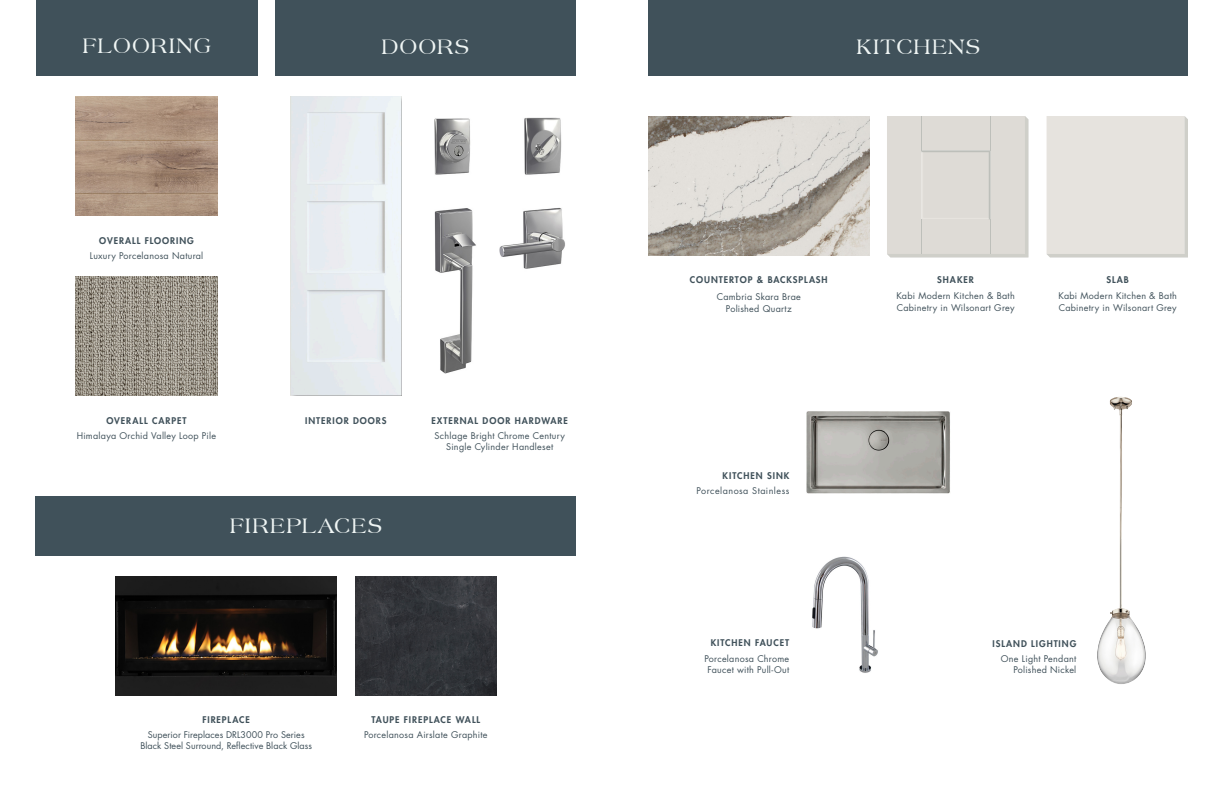
<style>
.page{position:relative;width:1224px;height:792px;background:#fff}
.page>*{position:absolute;margin:0;border:0;box-sizing:border-box;transform-origin:0 0}
.Category{font:22px "Americana BT";letter-spacing:.05em;color:#eff5f4}
.Item_Description{font:9px/12px "Futura Std";letter-spacing:.025em;color:#40515a}
.Item_Name{font:800 9px "Futura Std";letter-spacing:.105em;color:#40515a}
.Item_Description-2{font:9px "Futura Std";letter-spacing:.055em;color:#40515a}
</style>
<div class="page">
<div style="left:1047px;top:116px;width:141px;height:141px;background:#e6e3de"></div>
<div style="left:887px;top:116px;width:141px;height:141px;background:#dedbd6"></div>
<div style="left:36px;top:496px;width:540px;height:60px;background:#40515a"></div>
<img style="left:355px;top:576px;width:141px;height:120px">
<img style="left:116px;top:576px;width:221px;height:120px">
<img style="left:1097px;top:397px;width:49px;height:287px">
<div style="left:648px;top:0;width:540px;height:76px;background:#40515a"></div>
<img style="left:649px;top:116px;width:221px;height:140px">
<img style="left:807px;top:412px;width:143px;height:82px">
<img style="left:812px;top:556px;width:66px;height:117px">
<div style="left:275px;top:0;width:301px;height:76px;background:#40515a"></div>
<div style="left:36px;top:0;width:221px;height:76px;background:#40515a"></div>
<img style="left:76px;top:96px;width:141px;height:120px">
<img style="left:76px;top:276px;width:141px;height:120px">
<img style="left:290px;top:96px;width:111px;height:299px">
<img style="left:434px;top:118px;width:42px;height:256px">
<img style="left:524px;top:117px;width:38px;height:58px">
<img style="left:500px;top:208px;width:65px;height:61px">
<p class="Category" style="left:83px;top:33px;width:130px">FLOORING</p>
<p class="Category" style="left:381px;top:34px;width:90px">DOORS</p>
<p class="Item_Name" style="left:99px;top:235px;width:96px">OVERALL FLOORING</p>
<p class="Item_Description" style="left:90px;top:250px;width:115px">Luxury Porcelanosa Natural</p>
<p class="Item_Name" style="left:107px;top:415px;width:81px">OVERALL CARPET</p>
<p class="Item_Description" style="left:77px;top:430px;width:141px">Himalaya Orchid Valley Loop Pile</p>
<p class="Item_Name" style="left:305px;top:415px;width:83px">INTERIOR DOORS</p>
<p class="Category" style="left:230px;top:513px;width:154px">FIREPLACES</p>
<p class="Item_Name" style="left:431px;top:415px;width:138px">EXTERNAL DOOR HARDWARE</p>
<p class="Item_Description" style="left:435px;top:430px;width:132px;line-height:10.8px;text-align:center">Schlage Bright Chrome Century<br>Single Cylinder Handleset</p>
<p class="Item_Name" style="left:203px;top:714px;width:49px">FIREPLACE</p>
<p class="Item_Description" style="left:148px;top:729px;width:158px">Superior Fireplaces DRL3000 Pro Series</p>
<p class="Item_Description" style="left:140px;top:740px;width:173px">Black Steel Surround, Reflective Black Glass</p>
<p class="Item_Name" style="left:371px;top:714px;width:110px">TAUPE FIREPLACE WALL</p>
<p class="Item_Description" style="left:364px;top:729px;width:125px">Porcelanosa Airslate Graphite</p>
<p class="Category" style="left:857px;top:34px;width:125px">KITCHENS</p>
<p class="Item_Name" style="left:690px;top:274px;width:139px">COUNTERTOP &amp; BACKSPLASH</p>
<p class="Item_Description" style="left:717px;top:291px;width:86px;text-align:center">Cambria Skara Brae<br>Polished Quartz</p>
<p class="Item_Name" style="left:723px;top:470px;width:68px">KITCHEN SINK</p>
<p class="Item_Description-2" style="left:697px;top:485px;width:94px">Porcelanosa Stainless</p>
<p class="Item_Name" style="left:711px;top:637px;width:80px">KITCHEN FAUCET</p>
<p class="Item_Description" style="left:704px;top:653px;width:86px">Porcelanosa Chrome</p>
<p class="Item_Description" style="left:707px;top:663px;width:83px">Faucet with Pull-Out</p>
<p class="Item_Name" style="left:937px;top:274px;width:38px">SHAKER</p>
<p class="Item_Description" style="left:896px;top:290px;width:120px">Kabi Modern Kitchen &amp; Bath<br>Cabinetry in Wilsonart Grey</p>
<p class="Item_Name" style="left:1106px;top:274px;width:24px">SLAB</p>
<p class="Item_Description" style="left:1058px;top:290px;width:120px">Kabi Modern Kitchen &amp; Bath<br>Cabinetry in Wilsonart Grey</p>
<p class="Item_Name" style="left:993px;top:638px;width:85px">ISLAND LIGHTING</p>
<p class="Item_Description" style="left:1001px;top:653px;width:77px">One Light Pendant</p>
<p class="Item_Description" style="left:1013px;top:664px;width:65px">Polished Nickel</p>
</div>
